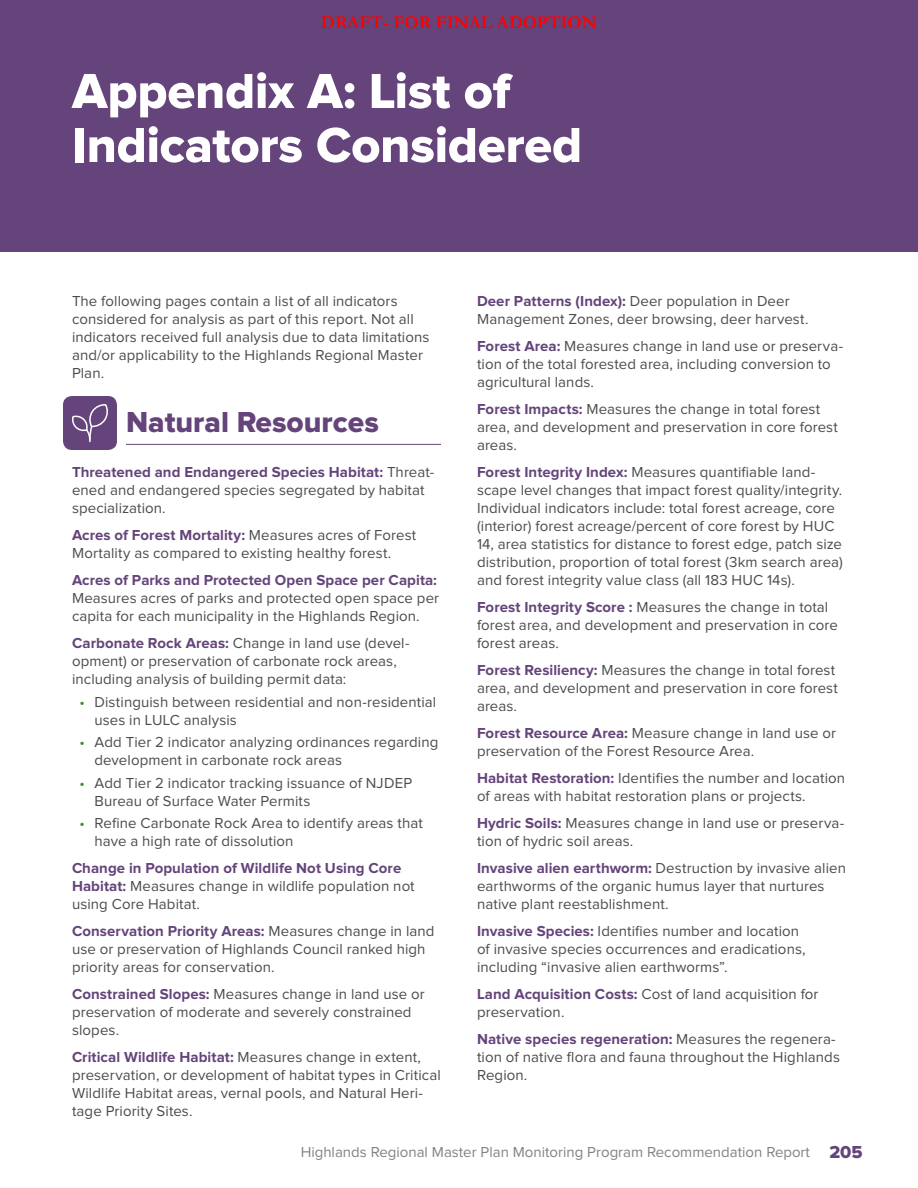
<style>
.page{position:relative;width:918px;height:1188px;background:#fff}
.page>*{position:absolute;margin:0;border:0;box-sizing:border-box;transform-origin:0 0}
.H_Section_C4_Supplem{font:51px/54px "Proxima Nova Extrabld";letter-spacing:-.005em;color:#fff}
.H2_Indicators_Consid{font:30px "Proxima Nova Extrabld";color:#64447a}
.t1{font:700 18px "Garamond";color:#f00}
.SP_Indicators_Consid{font:15px/18px "Proxima Nova";letter-spacing:.005em;color:#4b4c4d}
.BODY{font:15px/18px "Proxima Nova";letter-spacing:.005em;color:#4b4c4d}
.t2{font:15px "Proxima Nova";color:#808285}
.s1{font-weight:700;color:#64447a}
.s2{color:#3d862f}
.s3{font-family:"Proxima Nova Extrabld";font-size:18px;color:#64447a}
</style>
<div class="page">
<div style="left:0;top:0;width:918px;height:252px;background:#64447a"></div>
<hr style="left:126px;top:444px;width:315px;height:1px;background:#64447a">
<div style="left:63px;top:396px;width:54px;height:54px;background:#64447a;border-radius:9px"></div>
<svg style="left:72px;top:404px;width:36px;height:39px"></svg>
<p class="t1" style="left:321px;top:10px;width:278px">DRAFT- FOR FINAL ADOPTION</p>
<p class="H_Section_C4_Supplem" style="left:72px;top:65px;width:512px">Appendix A: List of<br>Indicators Considered</p>
<p class="BODY" style="left:72px;top:292px;width:359px">The following pages contain a list of all indicators considered for analysis as part of this report. Not all indicators received full analysis due to data limitations and/or applicability to the Highlands Regional Master Plan.</p>
<p class="H2_Indicators_Consid" style="left:126px;top:405px;width:254px">Natural Resources</p>
<p class="SP_Indicators_Consid" style="left:72px;top:463px;width:364px"><span class="s1">Threatened and Endangered Species Habitat:</span> Threat&shy;ened and endangered species segregated by habitat specialization.</p>
<p class="SP_Indicators_Consid" style="left:72px;top:526px;width:346px"><span class="s1">Acres of Forest Mortality:</span> Measures acres of Forest<br>Mortality as compared to existing healthy forest.</p>
<p class="SP_Indicators_Consid" style="left:72px;top:571px;width:369px"><span class="s1">Acres of Parks and Protected Open Space per Capita:<br></span>Measures acres of parks and protected open space per capita for each municipality in the Highlands Region.</p>
<p class="SP_Indicators_Consid" style="left:72px;top:634px;width:339px"><span class="s1">Carbonate Rock Areas:</span> Change in land use (devel&shy;opment) or preservation of carbonate rock areas, including analysis of building permit data:</p>
<p class="SP_Indicators_Consid" style="left:94px;top:693px;width:343px;text-indent:-15px"><span class="s2">•</span> Distinguish between residential and non-residential uses in LULC analysis</p>
<p class="SP_Indicators_Consid" style="left:94px;top:733px;width:345px;text-indent:-15px"><span class="s2">•</span> Add Tier 2 indicator analyzing ordinances regarding development in carbonate rock areas</p>
<p class="SP_Indicators_Consid" style="left:94px;top:774px;width:319px;text-indent:-15px"><span class="s2">•</span> Add Tier 2 indicator tracking issuance of NJDEP<br>Bureau of Surface Water Permits</p>
<p class="SP_Indicators_Consid" style="left:94px;top:814px;width:330px;text-indent:-15px"><span class="s2">•</span> Refine Carbonate Rock Area to identify areas that have a high rate of dissolution</p>
<p class="SP_Indicators_Consid" style="left:72px;top:859px;width:344px"><span class="s1">Change in Population of Wildlife Not Using Core<br>Habitat:</span> Measures change in wildlife population not using Core Habitat.</p>
<p class="SP_Indicators_Consid" style="left:72px;top:922px;width:364px"><span class="s1">Conservation Priority Areas:</span> Measures change in land use or preservation of Highlands Council ranked high priority areas for conservation.</p>
<p class="SP_Indicators_Consid" style="left:72px;top:985px;width:354px"><span class="s1">Constrained Slopes:</span> Measures change in land use or preservation of moderate and severely constrained slopes.</p>
<p class="SP_Indicators_Consid" style="left:72px;top:1048px;width:370px"><span class="s1">Critical Wildlife Habitat:</span> Measures change in extent, preservation, or development of habitat types in Critical Wildlife Habitat areas, vernal pools, and Natural Heri&shy;tage Priority Sites.</p>
<p class="SP_Indicators_Consid" style="left:477px;top:292px;width:333px"><span class="s1">Deer Patterns (Index):</span> Deer population in Deer<br>Management Zones, deer browsing, deer harvest.</p>
<p class="SP_Indicators_Consid" style="left:477px;top:337px;width:368px"><span class="s1">Forest Area:</span> Measures change in land use or preserva&shy;tion of the total forested area, including conversion to agricultural lands.</p>
<p class="SP_Indicators_Consid" style="left:477px;top:400px;width:362px"><span class="s1">Forest Impacts:</span> Measures the change in total forest area, and development and preservation in core forest areas.</p>
<p class="SP_Indicators_Consid" style="left:477px;top:463px;width:367px"><span class="s1">Forest Integrity Index:</span> Measures quantifiable land&shy;scape level changes that impact forest quality/integrity.<br>Individual indicators include: total forest acreage, core (interior) forest acreage/percent of core forest by HUC 14, area statistics for distance to forest edge, patch size distribution, proportion of total forest (3km search area) and forest integrity value class (all 183 HUC 14s).</p>
<p class="SP_Indicators_Consid" style="left:477px;top:598px;width:362px"><span class="s1">Forest Integrity Score :</span> Measures the change in total forest area, and development and preservation in core forest areas.</p>
<p class="SP_Indicators_Consid" style="left:477px;top:661px;width:362px"><span class="s1">Forest Resiliency:</span> Measures the change in total forest area, and development and preservation in core forest areas.</p>
<p class="SP_Indicators_Consid" style="left:477px;top:724px;width:361px"><span class="s1">Forest Resource Area:</span> Measure change in land use or preservation of the Forest Resource Area.</p>
<p class="SP_Indicators_Consid" style="left:477px;top:769px;width:370px"><span class="s1">Habitat Restoration:</span> Identifies the number and location of areas with habitat restoration plans or projects.</p>
<p class="SP_Indicators_Consid" style="left:477px;top:814px;width:369px"><span class="s1">Hydric Soils:</span> Measures change in land use or preserva&shy;tion of hydric soil areas.</p>
<p class="SP_Indicators_Consid" style="left:477px;top:859px;width:370px"><span class="s1">Invasive alien earthworm:</span> Destruction by invasive alien earthworms of the organic humus layer that nurtures native plant reestablishment.</p>
<p class="SP_Indicators_Consid" style="left:477px;top:922px;width:330px"><span class="s1">Invasive Species:</span> Identifies number and location of invasive species occurrences and eradications, including “invasive alien earthworms”.</p>
<p class="SP_Indicators_Consid" style="left:477px;top:985px;width:343px"><span class="s1">Land Acquisition Costs:</span> Cost of land acquisition for preservation.</p>
<p class="SP_Indicators_Consid" style="left:477px;top:1030px;width:365px"><span class="s1">Native species regeneration:</span> Measures the regenera&shy;tion of native flora and fauna throughout the Highlands<br>Region.</p>
<p class="t2" style="left:301px;top:1144px;width:563px">Highlands Regional Master Plan Monitoring Program Recommendation Report <span class="s3">205</span></p>
</div>
